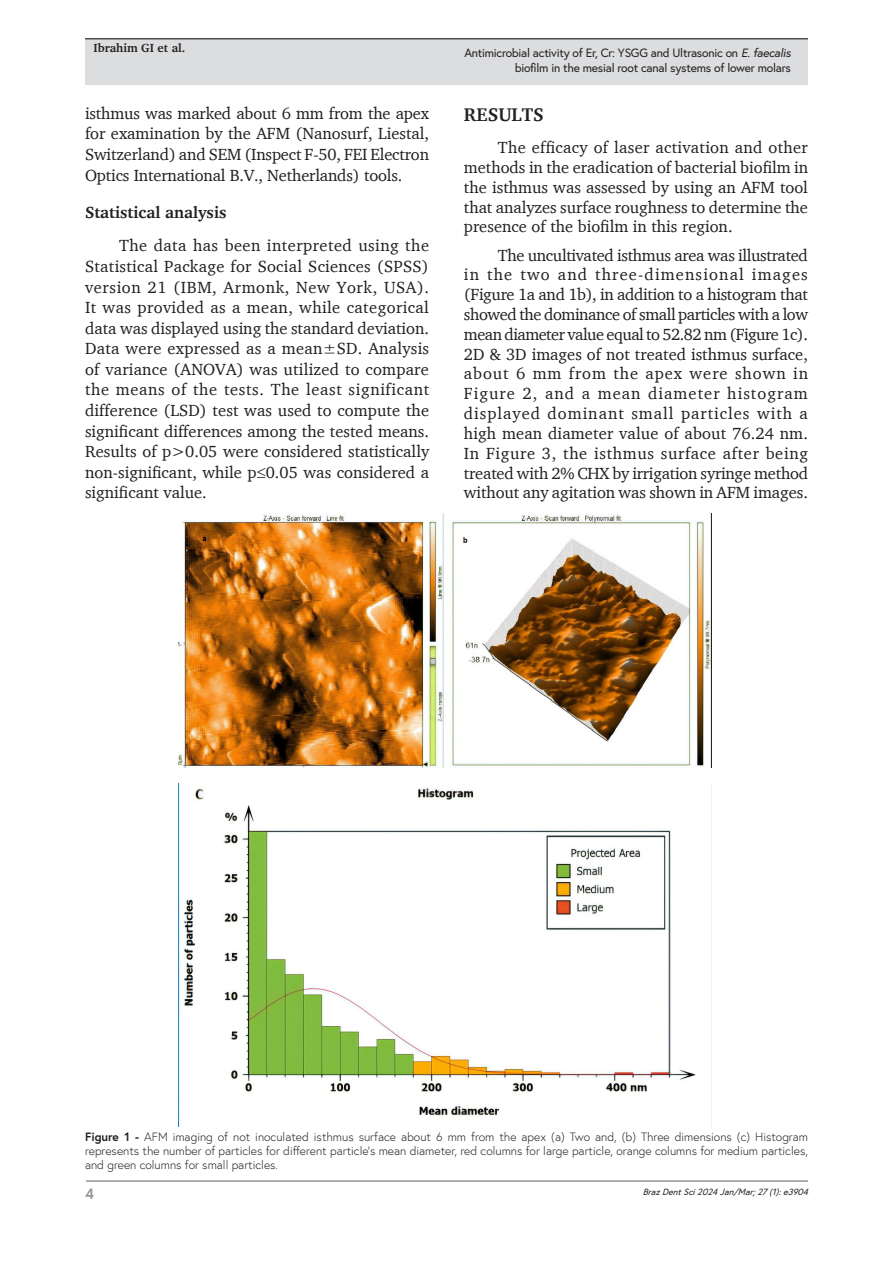
<style>
.page{position:relative;width:893px;height:1263px;background:#fff}
.page>*{position:absolute;margin:0;border:0;box-sizing:border-box;transform-origin:0 0}
.Heading1{font:700 18.75px "Charter";color:#231f20}
.Paragraph{font:16.5px/19.8px "Charter";letter-spacing:-.005em;color:#231f20;text-align:justify}
.Heading2{font:700 16.5px "Charter";color:#231f20}
.t1{font:700 15px "Europa";color:#939598}
.t2{font:12.45px "Calibri";color:#000}
.FigureCaption{font:300 12px/14.4px "Europa";color:#231f20;text-align:justify}
.t3{font:12px/14.4px "Europa";letter-spacing:-.02em;color:#231f20;text-align:right}
.t4{font:700 12px "Charter";color:#231f20}
.t5{font:italic 9px "Europa";color:#231f20}
.s1{font-style:italic}
.s2{font-weight:700}
</style>
<div class="page">
<hr style="left:86px;top:1180px;width:722px;height:2px;background:#939598">
<div style="left:85px;top:39px;width:723px;height:46px;background:#dcdddf"></div>
<hr style="left:85px;top:38px;width:723px;height:1px;background:#231f20">
<img style="left:178px;top:513px;width:534px;height:255px">
<img style="left:178px;top:784px;width:534px;height:342px">
<p class="t4" style="left:94px;top:41px;width:93px">Ibrahim GI et al.</p>
<p class="Paragraph" style="left:85px;top:103px;width:346px;line-height:20.5px">isthmus was marked about 6 mm from the apex for examination by the AFM (Nanosurf, Liestal, Switzerland) and SEM (Inspect F-50, FEI Electron Optics International B.V., Netherlands) tools.</p>
<p class="Heading2" style="left:85px;top:202px;width:143px">Statistical analysis</p>
<p class="Paragraph" style="left:85px;top:235px;width:346px;line-height:20.5px;text-indent:34px">The data has been interpreted using the Statistical Package for Social Sciences (SPSS) version 21 (IBM, Armonk, New York, USA).<br>It was provided as a mean, while categorical data was displayed using the standard deviation.<br>Data were expressed as a mean±SD. Analysis of variance (ANOVA) was utilized to compare the means of the tests. The least significant difference (LSD) test was used to compute the significant differences among the tested means.<br>Results of p&gt;0.05 were considered statistically non-significant, while p≤0.05 was considered a significant value.</p>
<p class="t3" style="left:464px;top:46px;width:328px">Antimicrobial activity of Er, Cr: YSGG and Ultrasonic on <span class="s1">E. faecalis </span>biofilm in the mesial root canal systems of lower molars</p>
<p class="Heading1" style="left:464px;top:103px;width:81px">RESULTS</p>
<p class="Paragraph" style="left:464px;top:137px;width:346px;text-indent:34px">The efficacy of laser activation and other methods in the eradication of bacterial biofilm in the isthmus was assessed by using an AFM tool that analyzes surface roughness to determine the presence of the biofilm in this region.</p>
<p class="Paragraph" style="left:464px;top:245px;width:346px;text-indent:34px">The uncultivated isthmus area was illustrated in the two and three-dimensional images (Figure 1a and 1b), in addition to a histogram that showed the dominance of small particles with a low mean diameter value equal to 52.82 nm (Figure 1c).<br>2D &amp; 3D images of not treated isthmus surface, about 6 mm from the apex were shown in Figure 2, and a mean diameter histogram displayed dominant small particles with a high mean diameter value of about 76.24 nm.<br>In Figure 3, the isthmus surface after being treated with 2% CHX by irrigation syringe method without any agitation was shown in AFM images.</p>
<p class="FigureCaption" style="left:85px;top:1129px;width:724px"><span class="s2">Figure 1 -</span> AFM imaging of not inoculated isthmus surface about 6 mm from the apex (a) Two and, (b) Three dimensions (c) Histogram represents the number of particles for different particle’s mean diameter, red columns for large particle, orange columns for medium particles, and green columns for small particles.</p>
<p class="t2" style="left:425px;top:1146px;width:42px">Figure 1</p>
<p class="t1" style="left:85px;top:1184px;width:10px">4</p>
<p class="t5" style="left:643px;top:1185px;width:170px">BrazDentSci2024Jan/Mar;27(1):e3904</p>
</div>
